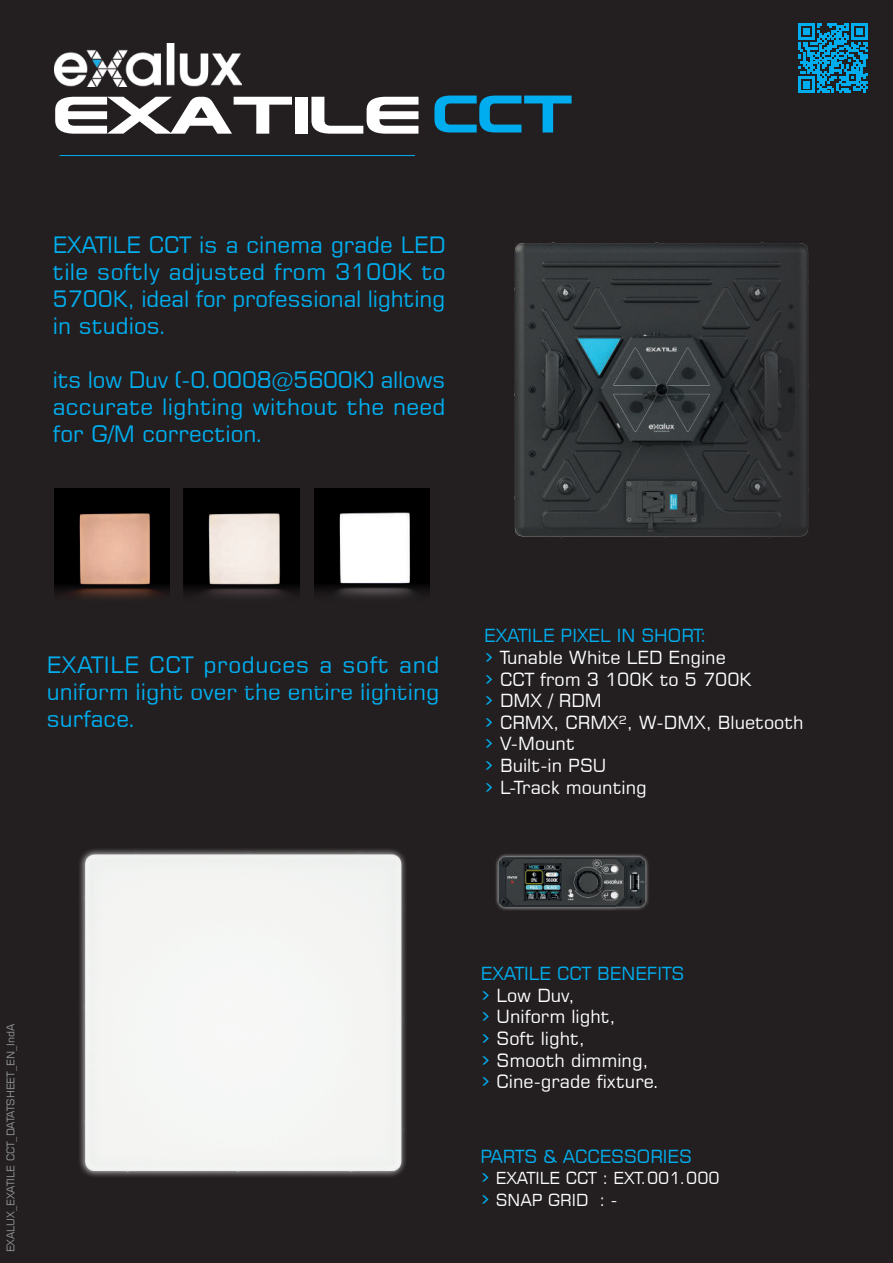
<style>
.page{position:relative;width:893px;height:1263px;background:#231f20}
.page>*{position:absolute;margin:0;border:0;box-sizing:border-box;transform-origin:0 0}
.t1{font:54px "Zebulon";color:#fff;scale:1.23 1}
.t2{font:22.5px/27px "Square 721 BT";color:#00aeef;text-align:justify}
.t3{font:18px/21.6px "Square 721 BT";color:#fff}
.t4{font:18px "Square 721 BT";color:#00aeef}
.t5{font:16.5px/21.6px "Square 721 BT";color:#fff}
.t6{font:10.5px "Square 721 BT";color:#939598}
.s1{color:#00aeef}
.s2{font-family:"Poppins";color:#00aeef}
.s3{font-family:"Poppins";font-size:18px;color:#00aeef}
</style>
<div class="page">
<hr style="left:60px;top:155px;width:355px;height:1px;background:#00aeef">
<img style="left:54px;top:43px;width:187px;height:44px">
<img style="left:514px;top:242px;width:295px;height:296px">
<svg style="left:798px;top:23px;width:70px;height:70px"></svg>
<img style="left:54px;top:489px;width:116px;height:110px">
<img style="left:184px;top:489px;width:115px;height:108px">
<img style="left:314px;top:489px;width:116px;height:108px">
<img style="left:79px;top:849px;width:327px;height:328px">
<img style="left:496px;top:854px;width:153px;height:57px">
<h1 class="t1" style="left:55px;top:83px;width:423px">EXaTILE <span class="s1">CCT</span></h1>
<p class="t2" style="left:53px;top:234px;width:394px">EXATILE CCT is a cinema grade LED tile softly adjusted from 3100K to 5700K, ideal for professional lighting in studios.</p>
<p class="t2" style="left:53px;top:369px;width:394px">its low Duv (-0.0008@5600K) allows accurate lighting without the need for G/M correction.</p>
<p class="t2" style="left:47px;top:653px;width:394px">EXATILE CCT produces a soft and uniform light over the entire lighting surface.</p>
<p class="t3" style="left:484px;top:627px;width:321px"><span class="s1">EXATILE PIXEL IN SHORT:<br></span><span class="s2">&gt;</span> Tunable White LED Engine<br><span class="s2">&gt;</span> CCT from 3 100K to 5 700K<br><span class="s2">&gt;</span> DMX / RDM<br><span class="s2">&gt;</span> CRMX, CRMX², W-DMX, Bluetooth <span class="s2">&gt;</span> V-Mount<br><span class="s2">&gt;</span> Built-in PSU<br><span class="s2">&gt;</span> L-Track mounting</p>
<p class="t6" style="left:7px;top:1252px;width:230px;rotate:-90deg">EXALUX_EXATILE CCT_DATATSHEET_EN_IndA</p>
<p class="t3" style="left:481px;top:965px;width:205px"><span class="s1">EXATILE CCT BENEFITS </span><span class="s2">&gt;</span> Low Duv,<br><span class="s2">&gt;</span> Uniform light,<br><span class="s2">&gt;</span> Soft light,<br><span class="s2">&gt;</span> Smooth dimming,<br><span class="s2">&gt;</span> Cine-grade fixture.</p>
<p class="t4" style="left:480px;top:1149px;width:213px">PARTS &amp; ACCESSORIES</p>
<p class="t5" style="left:480px;top:1169px;width:241px"><span class="s3">&gt;</span> EXATILE CCT : EXT.001.000 <span class="s3">&gt;</span> SNAP GRID : -</p>
</div>
